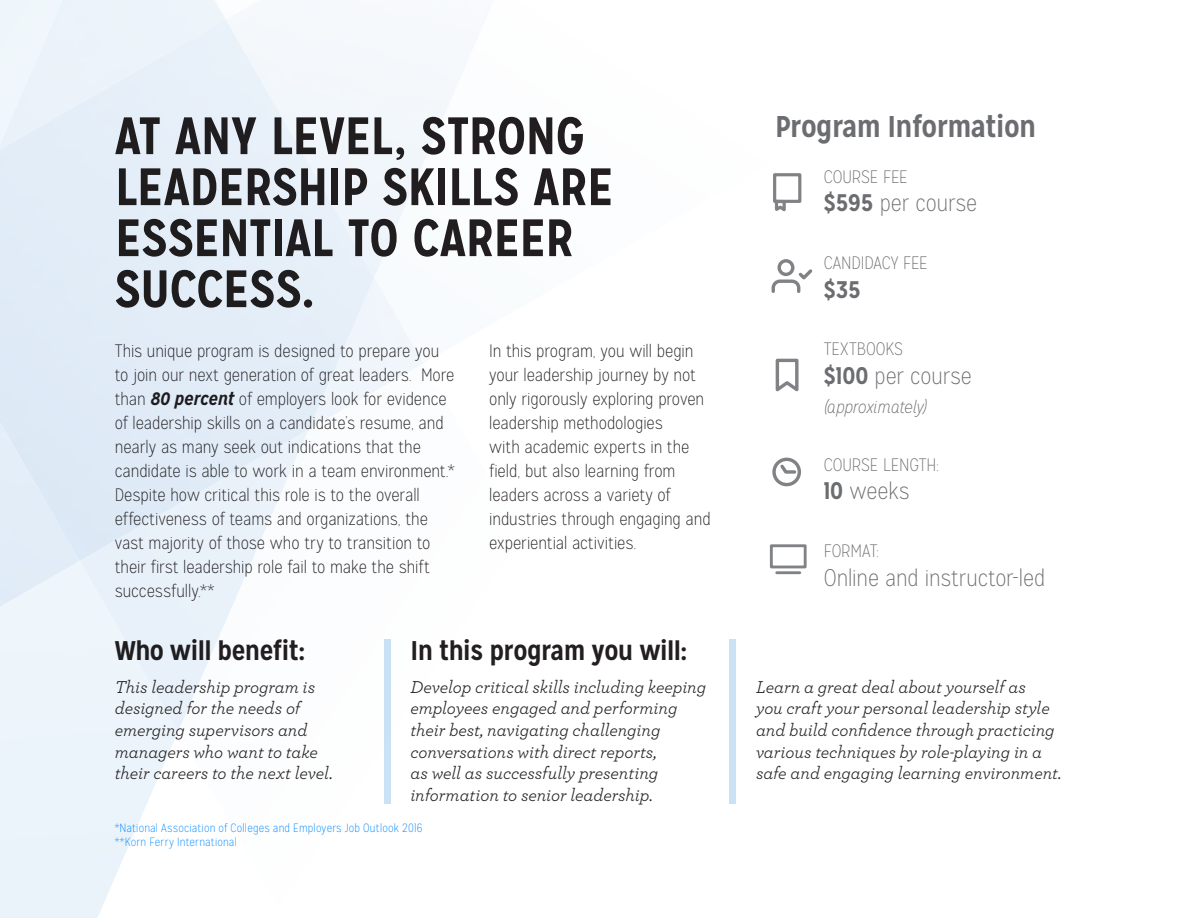
<style>
.page{position:relative;width:1188px;height:918px;background:#fff}
.page>*{position:absolute;margin:0;border:0;box-sizing:border-box;transform-origin:0 0}
.t1{font:700 52.5px/51px "Mission Gothic";letter-spacing:-.02em;color:#231f20}
.t2{font:700 30px "Mission Gothic";letter-spacing:-.02em;color:#6c6d70}
.t3{font:700 27px "Mission Gothic";letter-spacing:-.02em;color:#231f20}
.t4{font:100 24px "Mission Gothic";color:#6c6d70}
.t5{font:700 24px "Mission Gothic";color:#6c6d70}
.t6{font:100 18px/24px "Mission Gothic";letter-spacing:-.005em;color:#231f20}
.t7{font:italic 18px/21.6px "Archer";letter-spacing:-.005em;color:#231f20}
.t8{font:100 18px "Mission Gothic";letter-spacing:-.01em;color:#6c6d70}
.t9{font:italic 100 18px "Mission Gothic";letter-spacing:-.015em;color:#6c6d70}
.t10{font:100 12px "Mission Gothic";letter-spacing:.015em;color:#0089ff}
.s1{font-weight:700;font-style:italic}
.s2{font-weight:700}
</style>
<div class="page">
<svg style="left:0;top:639px;width:736px;height:279px"></svg>
<img style="left:0;top:695px;width:309px;height:37px">
<img style="left:0;top:0;width:557px;height:695px">
<img style="left:0;top:20px;width:374px;height:541px">
<p class="t1" style="left:115px;top:110px;width:501px">AT ANY LEVEL, STRONG<br>LEADERSHIP SKILLS ARE<br>ESSENTIAL TO CAREER<br>SUCCESS.</p>
<p class="t6" style="left:115px;top:339px;width:342px">This unique program is designed to prepare you to join our next generation of great leaders. More than <span class="s1">80 percent</span> of employers look for evidence of leadership skills on a candidate’s resume, and nearly as many seek out indications that the candidate is able to work in a team environment.* Despite how critical this role is to the overall effectiveness of teams and organizations, the vast majority of those who try to transition to their first leadership role fail to make the shift successfully.**</p>
<p class="t6" style="left:489px;top:339px;width:223px">In this program, you will begin your leadership journey by not only rigorously exploring proven leadership methodologies<br>with academic experts in the field, but also learning from leaders across a variety of industries through engaging and experiential activities.</p>
<p class="t2" style="left:775px;top:108px;width:263px">Program Information</p>
<p class="t8" style="left:824px;top:166px;width:86px">COURSE FEE</p>
<p class="t4" style="left:824px;top:189px;width:155px"><span class="s2">$595</span> per course</p>
<p class="t8" style="left:824px;top:252px;width:106px">CANDIDACY FEE</p>
<p class="t5" style="left:824px;top:274px;width:39px">$35</p>
<p class="t8" style="left:824px;top:339px;width:81px">TEXTBOOKS</p>
<p class="t4" style="left:824px;top:362px;width:150px"><span class="s2">$100</span> per course</p>
<p class="t9" style="left:824px;top:396px;width:105px">(approximately)</p>
<p class="t8" style="left:824px;top:454px;width:117px">COURSE LENGTH:</p>
<p class="t4" style="left:824px;top:477px;width:87px"><span class="s2">10</span> weeks</p>
<p class="t8" style="left:824px;top:540px;width:57px">FORMAT:</p>
<p class="t4" style="left:824px;top:564px;width:223px">Online and instructor-led</p>
<p class="t3" style="left:115px;top:633px;width:192px">Who will benefit:</p>
<p class="t3" style="left:410px;top:633px;width:278px">In this program you will:</p>
<p class="t7" style="left:115px;top:675px;width:219px">This leadership program is designed for the needs of emerging supervisors and managers who want to take their careers to the next level.</p>
<p class="t7" style="left:410px;top:675px;width:297px">Develop critical skills including keeping employees engaged and performing their best, navigating challenging conversations with direct reports,<br>as well as successfully presenting information to senior leadership.</p>
<p class="t7" style="left:756px;top:675px;width:307px">Learn a great deal about yourself as<br>you craft your personal leadership style and build confidence through practicing various techniques by role-playing in a safe and engaging learning environment.</p>
<p class="t10" style="left:115px;top:821px;width:310px">*National Association of Colleges and Employers Job Outlook 2016</p>
<p class="t10" style="left:115px;top:835px;width:124px">**Korn Ferry International</p>
</div>
